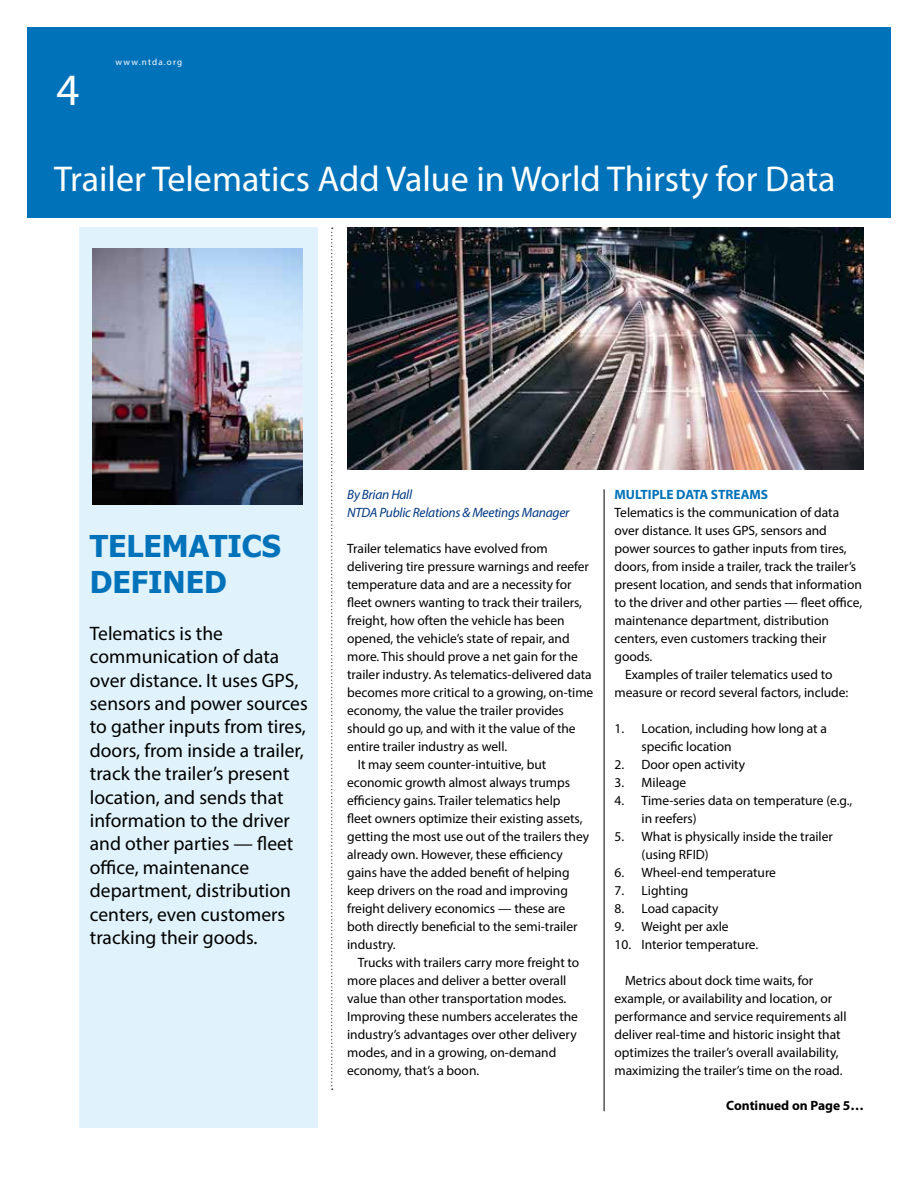
<style>
.page{position:relative;width:918px;height:1188px;background:#fff}
.page>*{position:absolute;margin:0;border:0;box-sizing:border-box;transform-origin:0 0}
.t1{font:45px "Myriad Pro";color:#fff}
.t2{font:36px "Myriad Pro";color:#fff}
.t3{font:700 30px/36px "Tahoma";letter-spacing:-.005em;color:#0072ba}
.t4{font:19.5px/23.4px "Myriad Pro";color:#000}
.t5{font:13.5px/18px "Myriad Pro";letter-spacing:-.005em;color:#000}
.t6{font:italic 13.5px/18px "Myriad Pro";letter-spacing:-.02em;color:#003882}
.t7{font:700 13.5px "Myriad Pro";letter-spacing:-.005em;color:#0072ba}
.t8{font:700 13.5px "Myriad Pro";color:#000}
.t9{font:9px "Myriad Pro";letter-spacing:.13em;color:#fff}
</style>
<div class="page">
<div style="left:27px;top:27px;width:864px;height:191px;background:#0072ba"></div>
<div style="left:79px;top:228px;width:238px;height:900px;background:#e0f2fb"></div>
<svg style="left:331px;top:228px;width:2px;height:862px"></svg>
<img style="left:347px;top:228px;width:517px;height:242px">
<img style="left:93px;top:248px;width:210px;height:257px">
<hr style="left:604px;top:489px;width:1px;height:622px;background:#000">
<h1 class="t1" style="left:56px;top:62px;width:25px">4</h1>
<p class="t9" style="left:116px;top:57px;width:68px">www.ntda.org</p>
<h2 class="t2" style="left:54px;top:156px;width:783px">Trailer Telematics Add Value in World Thirsty for Data</h2>
<h3 class="t3" style="left:90px;top:529px;width:192px">TELEMATICS<br>DEFINED</h3>
<p class="t4" style="left:90px;top:621px;width:219px">Telematics is the communication of data over distance. It uses GPS, sensors and power sources to gather inputs from tires, doors, from inside a trailer, track the trailer’s present location, and sends that information to the driver and other parties — fleet office, maintenance department, distribution centers, even customers tracking their goods.</p>
<p class="t6" style="left:347px;top:486px;width:224px">By Brian Hall<br>NTDA Public Relations &amp; Meetings Manager</p>
<p class="t5" style="left:347px;top:540px;width:202px">Trailer telematics have evolved from</p>
<p class="t5" style="left:347px;top:558px;width:243px">delivering tire pressure warnings and reefer</p>
<p class="t5" style="left:347px;top:576px;width:226px">temperature data and are a necessity for</p>
<p class="t5" style="left:347px;top:594px;width:236px">fleet owners wanting to track their trailers,</p>
<p class="t5" style="left:347px;top:612px;width:219px">freight, how often the vehicle has been</p>
<p class="t5" style="left:347px;top:630px;width:224px">opened, the vehicle’s state of repair, and</p>
<p class="t5" style="left:347px;top:648px;width:232px">more. This should prove a net gain for the</p>
<p class="t5" style="left:347px;top:666px;width:246px">trailer industry. As telematics-delivered data</p>
<p class="t5" style="left:347px;top:684px;width:248px">becomes more critical to a growing, on-time</p>
<p class="t5" style="left:347px;top:702px;width:218px">economy, the value the trailer provides</p>
<p class="t5" style="left:347px;top:720px;width:230px">should go up, and with it the value of the</p>
<p class="t5" style="left:347px;top:738px;width:161px">entire trailer industry as well.</p>
<p class="t5" style="left:358px;top:756px;width:190px">It may seem counter-intuitive, but</p>
<p class="t5" style="left:347px;top:774px;width:224px">economic growth almost always trumps</p>
<p class="t5" style="left:347px;top:792px;width:215px">efficiency gains. Trailer telematics help</p>
<p class="t5" style="left:347px;top:810px;width:237px">fleet owners optimize their existing assets,</p>
<p class="t5" style="left:347px;top:828px;width:243px">getting the most use out of the trailers they</p>
<p class="t5" style="left:347px;top:846px;width:217px">already own. However, these efficiency</p>
<p class="t5" style="left:347px;top:864px;width:224px">gains have the added benefit of helping</p>
<p class="t5" style="left:347px;top:882px;width:222px">keep drivers on the road and improving</p>
<p class="t5" style="left:347px;top:900px;width:220px">freight delivery economics — these are</p>
<p class="t5" style="left:347px;top:918px;width:232px">both directly beneficial to the semi-trailer</p>
<p class="t5" style="left:347px;top:936px;width:50px">industry.</p>
<p class="t5" style="left:358px;top:954px;width:223px">Trucks with trailers carry more freight to</p>
<p class="t5" style="left:347px;top:972px;width:221px">more places and deliver a better overall</p>
<p class="t5" style="left:347px;top:990px;width:221px">value than other transportation modes.</p>
<p class="t5" style="left:347px;top:1008px;width:232px">Improving these numbers accelerates the</p>
<p class="t5" style="left:347px;top:1026px;width:231px">industry’s advantages over other delivery</p>
<p class="t5" style="left:347px;top:1044px;width:211px">modes, and in a growing, on-demand</p>
<p class="t5" style="left:347px;top:1062px;width:134px">economy, that’s a boon.</p>
<p class="t7" style="left:615px;top:486px;width:155px">MULTIPLE DATA STREAMS</p>
<p class="t5" style="left:615px;top:504px;width:226px">Telematics is the communication of data</p>
<p class="t5" style="left:615px;top:522px;width:214px">over distance. It uses GPS, sensors and</p>
<p class="t5" style="left:615px;top:540px;width:234px">power sources to gather inputs from tires,</p>
<p class="t5" style="left:615px;top:558px;width:243px">doors, from inside a trailer, track the trailer’s</p>
<p class="t5" style="left:615px;top:576px;width:249px">present location, and sends that information</p>
<p class="t5" style="left:615px;top:594px;width:249px">to the driver and other parties — fleet office,</p>
<p class="t5" style="left:615px;top:612px;width:216px">maintenance department, distribution</p>
<p class="t5" style="left:615px;top:630px;width:213px">centers, even customers tracking their</p>
<p class="t5" style="left:615px;top:648px;width:39px">goods.</p>
<p class="t5" style="left:625px;top:666px;width:209px">Examples of trailer telematics used to</p>
<p class="t5" style="left:615px;top:684px;width:235px">measure or record several factors, include:</p>
<p class="t5" style="left:642px;top:720px;width:187px;text-indent:-27px">1. Location, including how long at a specific location</p>
<p class="t5" style="left:615px;top:756px;width:132px">2. Door open activity</p>
<p class="t5" style="left:615px;top:774px;width:73px">3. Mileage</p>
<p class="t5" style="left:642px;top:792px;width:212px;text-indent:-27px">4. Time-series data on temperature (e.g., in reefers)</p>
<p class="t5" style="left:642px;top:828px;width:193px;text-indent:-27px">5. What is physically inside the trailer (using RFID)</p>
<p class="t5" style="left:615px;top:864px;width:163px">6. Wheel-end temperature</p>
<p class="t5" style="left:615px;top:882px;width:75px">7. Lighting</p>
<p class="t5" style="left:615px;top:900px;width:105px">8. Load capacity</p>
<p class="t5" style="left:615px;top:917px;width:116px">9. Weight per axle</p>
<p class="t5" style="left:615px;top:935px;width:145px">10. Interior temperature.</p>
<p class="t5" style="left:615px;top:971px;width:234px;text-indent:11px">Metrics about dock time waits, for example, or availability and location, or performance and service requirements all deliver real-time and historic insight that optimizes the trailer’s overall availability, maximizing the trailer’s time on the road.</p>
<p class="t8" style="left:726px;top:1097px;width:139px">Continued on Page 5…</p>
</div>
